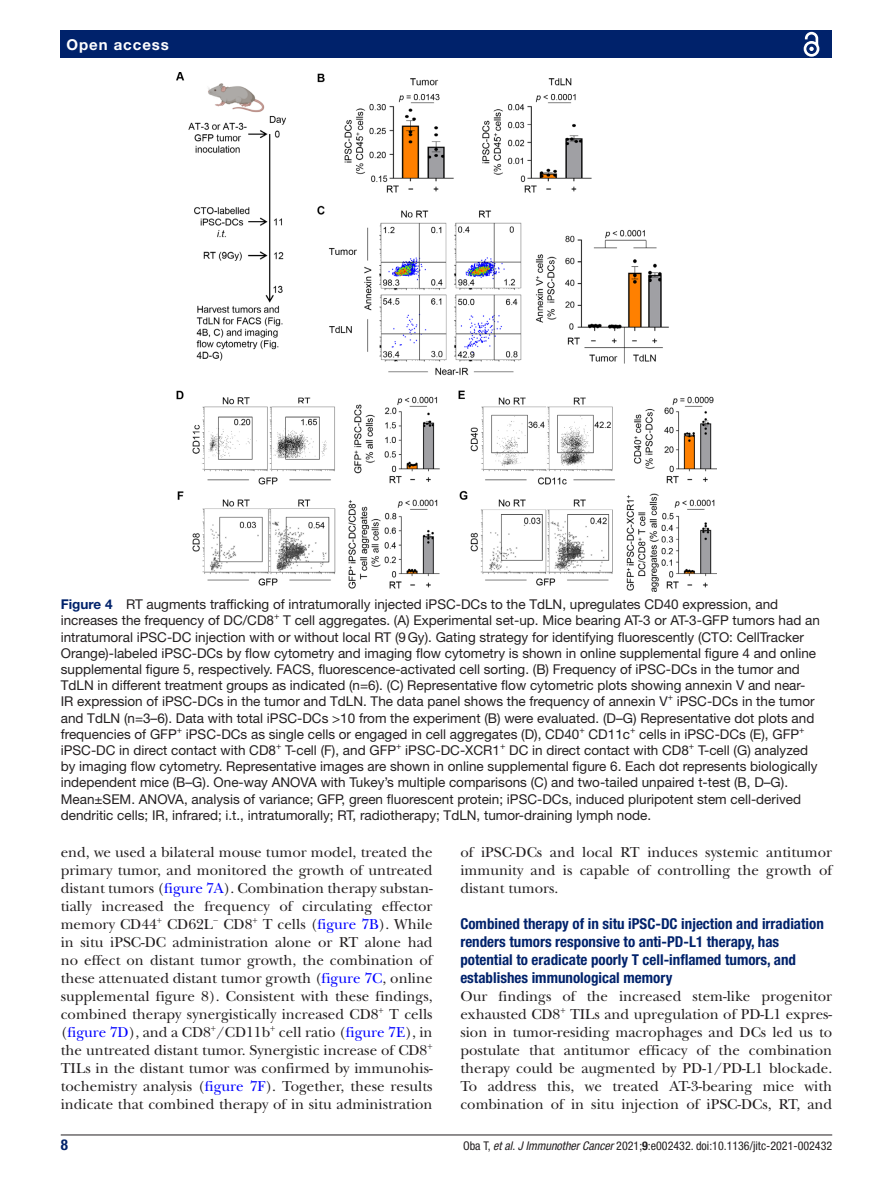
<style>
.page{position:relative;width:893px;height:1191px;background:#fff}
.page>*{position:absolute;margin:0;border:0;box-sizing:border-box;transform-origin:0 0}
.t1{font:15px/18px "New Baskerville";color:#231f20;text-align:justify}
.t2{font:700 condensed 15px/18px "Helvetica Neue LT Std";color:#00226b}
.t3{font:700 15px "Helvetica Neue LT Std";letter-spacing:.065em;color:#fff}
.t4{font:13.5px/16.2px "Helvetica Neue LT Std";color:#231f20}
.t5{font:condensed 12px "Helvetica Neue LT Std";color:#231f20}
.t6{font:9.9px "New Baskerville";color:#231f20}
.s1{font-weight:700;color:#00226b}
.s2{color:#00f}
.s3{font-style:italic}
.s4{font-weight:700}
</style>
<div class="page">
<hr style="left:61px;top:1134px;width:771px;height:1px;background:#231f20">
<div style="left:61px;top:31px;width:771px;height:27px;background:#00226b"></div>
<svg style="left:803px;top:31px;width:17px;height:26px"></svg>
<img style="left:176px;top:73px;width:540px;height:518px">
<p class="t3" style="left:66px;top:35px;width:104px">Open access</p>
<p class="t4" style="left:61px;top:596px;width:761px"><span class="s1">Figure 4</span> RT augments trafficking of intratumorally injected iPSC-DCs to the TdLN, upregulates CD40 expression, and increases the frequency of DC/CD8<sup>+</sup> T cell aggregates. (A) Experimental set-up. Mice bearing AT-3 or AT-3-GFP tumors had an intratumoral iPSC-DC injection with or without local RT (9Gy). Gating strategy for identifying fluorescently (CTO: CellTracker Orange)-labeled iPSC-DCs by flow cytometry and imaging flow cytometry is shown in online supplemental figure 4 and online supplemental figure 5, respectively. FACS, fluorescence-activated cell sorting. (B) Frequency of iPSC-DCs in the tumor and TdLN in different treatment groups as indicated (n=6). (C) Representative flow cytometric plots showing annexin V and near-IR expression of iPSC-DCs in the tumor and TdLN. The data panel shows the frequency of annexin V<sup>+</sup> iPSC-DCs in the tumor and TdLN (n=3–6). Data with total iPSC-DCs &gt;10 from the experiment (B) were evaluated. (D–G) Representative dot plots and frequencies of GFP<sup>+</sup> iPSC-DCs as single cells or engaged in cell aggregates (D), CD40<sup>+</sup> CD11c<sup>+</sup> cells in iPSC-DCs (E), GFP<sup>+ </sup>iPSC-DC in direct contact with CD8<sup>+</sup> T-cell (F), and GFP<sup>+</sup> iPSC-DC-XCR1<sup>+</sup> DC in direct contact with CD8<sup>+</sup> T-cell (G) analyzed by imaging flow cytometry. Representative images are shown in online supplemental figure 6. Each dot represents biologically independent mice (B–G). One-way ANOVA with Tukey’s multiple comparisons (C) and two-tailed unpaired t-test (B, D–G).<br>Mean±SEM. ANOVA, analysis of variance; GFP, green fluorescent protein; iPSC-DCs, induced pluripotent stem cell-derived dendritic cells; IR, infrared; i.t., intratumorally; RT, radiotherapy; TdLN, tumor-draining lymph node.</p>
<p class="t1" style="left:61px;top:843px;width:373px">end, we used a bilateral mouse tumor model, treated the primary tumor, and monitored the growth of untreated distant tumors (<span class="s2">figure 7A</span>). Combination therapy substan&shy;tially increased the frequency of circulating effector memory CD44</p>
<p class="t6" style="left:157px;top:913px;width:7px">+</p>
<p class="t1" style="left:167px;top:915px;width:48px">CD62L</p>
<p class="t1" style="left:223px;top:915px;width:31px">CD8</p>
<p class="t6" style="left:253px;top:913px;width:7px">+</p>
<p class="t1" style="left:61px;top:915px;width:373px;text-indent:202px">T cells (<span class="s2">figure 7B</span>). While in situ iPSC-DC administration alone or RT alone had no effect on distant tumor growth, the combination of these attenuated distant tumor growth (<span class="s2">figure 7C</span>, online supplemental figure 8). Consistent with these findings, combined therapy synergistically increased CD8<sup>+</sup> T cells (<span class="s2">figure 7D</span>), and a CD8 /CD11b</p>
<p class="t6" style="left:211px;top:1021px;width:7px">+</p>
<p class="t6" style="left:270px;top:1021px;width:7px">+</p>
<p class="t1" style="left:61px;top:1023px;width:373px;text-indent:218px">cell ratio (<span class="s2">figure 7E</span>), in the untreated distant tumor. Synergistic increase of CD8</p>
<p class="t6" style="left:427px;top:1039px;width:7px">+</p>
<p class="t1" style="left:61px;top:1059px;width:373px">TILs in the distant tumor was confirmed by immunohis&shy;tochemistry analysis (<span class="s2">figure 7F</span>). Together, these results indicate that combined therapy of in situ administration</p>
<p class="t1" style="left:460px;top:843px;width:373px">of iPSC-DCs and local RT induces systemic antitumor immunity and is capable of controlling the growth of distant tumors.</p>
<p class="t2" style="left:460px;top:914px;width:365px">Combined therapy of in situ iPSC-DC injection and irradiation renders tumors responsive to anti-PD-L1 therapy, has potential to eradicate poorly T cell-inflamed tumors, and establishes immunological memory</p>
<p class="t1" style="left:460px;top:987px;width:373px">Our findings of the increased stem-like progenitor exhausted CD8</p>
<p class="t6" style="left:560px;top:1003px;width:7px">+</p>
<p class="t1" style="left:460px;top:1005px;width:373px;text-indent:110px">TILs and upregulation of PD-L1 expres&shy;sion in tumor-residing macrophages and DCs led us to postulate that antitumor efficacy of the combination therapy could be augmented by PD-1/PD-L1 blockade.<br>To address this, we treated AT-3-bearing mice with combination of in situ injection of iPSC-DCs, RT, and</p>
<p class="t2" style="left:61px;top:1135px;width:9px">8</p>
<p class="t5" style="left:463px;top:1138px;width:371px">Oba T, <span class="s3">et al</span>. <span class="s3">J Immunother Cancer</span> 2021;<span class="s4">9</span>:e002432. doi:10.1136/jitc-2021-002432</p>
</div>
